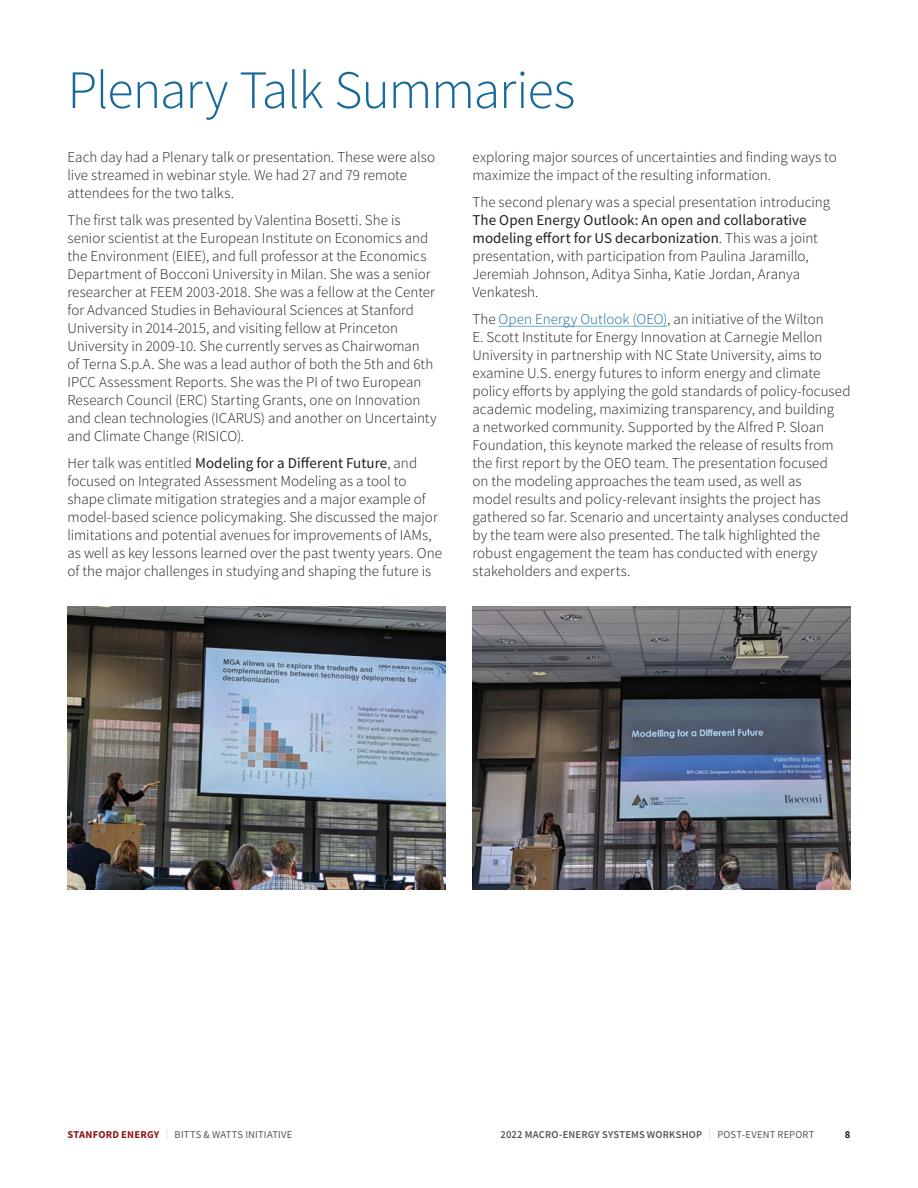
<style>
.page{position:relative;width:918px;height:1188px;background:#fff}
.page>*{position:absolute;margin:0;border:0;box-sizing:border-box;transform-origin:0 0}
.t1{font:300 54px "Source Sans Pro";letter-spacing:-.02em;color:#176997}
.t2{font:300 15px/18px "Source Sans Pro";color:#231f20}
.t3{font:600 10.5px "Source Sans Pro";letter-spacing:.02em;color:#53565a}
.t4{font:10.5px "Source Sans Pro";letter-spacing:.015em;color:#53565a}
.t5{font:700 10.5px "Source Sans Pro";color:#231f20}
.s1{font-weight:400}
.s2{color:#176997}
.s3{font-weight:700;color:#8c181b}
.s4{color:#dad7cb}
.s5{font-weight:400;color:#dad7cb}
</style>
<div class="page">
<hr style="left:499px;top:326px;width:168px;height:1px;background:#63afd2">
<img style="left:68px;top:606px;width:377px;height:284px">
<img style="left:472px;top:606px;width:378px;height:283px">
<h1 class="t1" style="left:68px;top:57px;width:509px">Plenary Talk Summaries</h1>
<p class="t2" style="left:68px;top:148px;width:369px">Each day had a Plenary talk or presentation. These were also live streamed in webinar style. We had 27 and 79 remote attendees for the two talks.</p>
<p class="t2" style="left:68px;top:211px;width:371px">The first talk was presented by Valentina Bosetti. She is senior scientist at the European Institute on Economics and the Environment (EIEE), and full professor at the Economics Department of Bocconi University in Milan. She was a senior researcher at FEEM 2003-2018. She was a fellow at the Center for Advanced Studies in Behavioural Sciences at Stanford University in 2014-2015, and visiting fellow at Princeton University in 2009-10. She currently serves as Chairwoman<br>of Terna S.p.A. She was a lead author of both the 5th and 6th IPCC Assessment Reports. She was the PI of two European Research Council (ERC) Starting Grants, one on Innovation and clean technologies (ICARUS) and another on Uncertainty and Climate Change (RISICO).</p>
<p class="t2" style="left:68px;top:454px;width:376px">Her talk was entitled <span class="s1">Modeling for a Different Future</span>, and focused on Integrated Assessment Modeling as a tool to shape climate mitigation strategies and a major example of model-based science policymaking. She discussed the major limitations and potential avenues for improvements of IAMs, as well as key lessons learned over the past twenty years. One of the major challenges in studying and shaping the future is</p>
<p class="t2" style="left:472px;top:148px;width:366px">exploring major sources of uncertainties and finding ways to maximize the impact of the resulting information.</p>
<p class="t2" style="left:472px;top:193px;width:359px">The second plenary was a special presentation introducing</p>
<p class="t2" style="left:472px;top:211px;width:347px"><span class="s1">The Open Energy Outlook: An open and collaborative modeling effort for US decarbonization</span>. This was a joint presentation, with participation from Paulina Jaramillo, Jeremiah Johnson, Aditya Sinha, Katie Jordan, Aranya Venkatesh.</p>
<p class="t2" style="left:472px;top:310px;width:380px">The <span class="s2">Open Energy Outlook (OEO)</span>, an initiative of the Wilton<br>E. Scott Institute for Energy Innovation at Carnegie Mellon University in partnership with NC State University, aims to examine U.S. energy futures to inform energy and climate policy efforts by applying the gold standards of policy-focused academic modeling, maximizing transparency, and building<br>a networked community. Supported by the Alfred P. Sloan Foundation, this keynote marked the release of results from the first report by the OEO team. The presentation focused<br>on the modeling approaches the team used, as well as<br>model results and policy-relevant insights the project has gathered so far. Scenario and uncertainty analyses conducted by the team were also presented. The talk highlighted the robust engagement the team has conducted with energy stakeholders and experts.</p>
<p class="t4" style="left:68px;top:1128px;width:226px"><span class="s3">STANFORD ENERGY</span> <span class="s4">|</span> BITTS &amp; WATTS INITIATIVE</p>
<p class="t3" style="left:501px;top:1128px;width:315px">2022 MACRO-ENERGY SYSTEMS WORKSHOP <span class="s5">|</span> <span class="s1">POST-EVENT REPORT</span></p>
<p class="t5" style="left:845px;top:1127px;width:7px">8</p>
</div>
